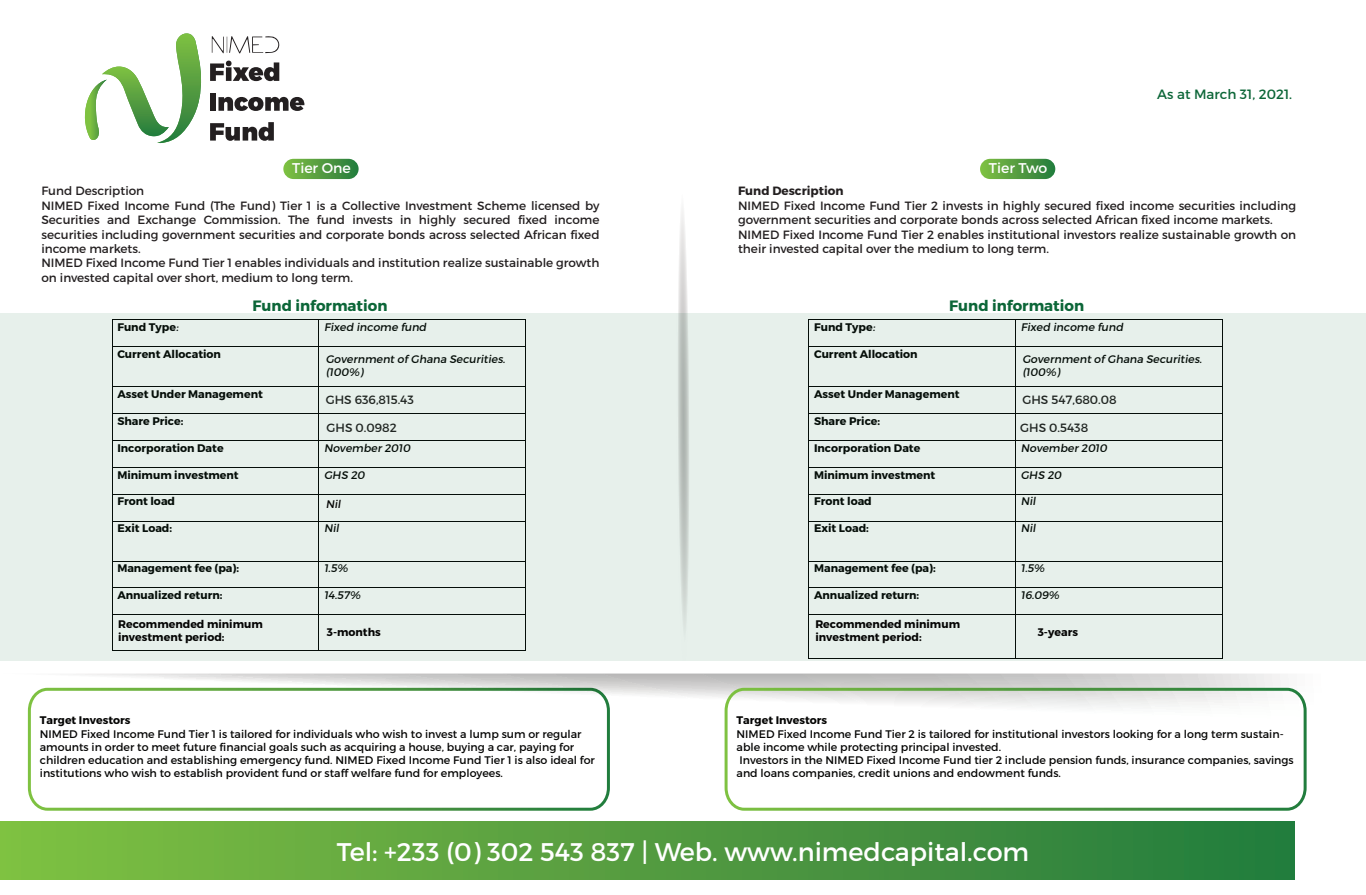
<style>
.page{position:relative;width:1366px;height:895px;background:#fff}
.page>*{position:absolute;margin:0;border:0;box-sizing:border-box;transform-origin:0 0}
.t1{font:25.5px "Trueno Rg";color:#fff}
.t2{font:15px "Trueno Bd";color:#0c6638}
.t3{font:14.1px "Trueno Rg";color:#fff}
.t4{font:13.5px "Trueno Rg";color:#0c6638}
.t5{font:12px/14.4px "Trueno Rg";color:#231f20}
.t6{font:12px "Trueno Bd";color:#231f20}
.t7{font:10.95px/13.2px "Trueno Rg";color:#050504}
.t8{font:10.95px/13.2px "Trueno Bd";color:#050504}
.t9{font:10.95px/13.2px "Trueno Rg It";color:#050504}
.s1{font-family:"Trueno Rg It"}
</style>
<div class="page">
<div style="left:0;top:821px;width:1294px;height:58px;background:linear-gradient(to right,#81bf42,#257a3e)"></div>
<svg style="left:84px;top:33px;width:117px;height:110px"></svg>
<svg style="left:212px;top:36px;width:68px;height:17px"></svg>
<svg style="left:210px;top:61px;width:69px;height:20px"></svg>
<div style="left:210px;top:93px;width:6px;height:18px;background:#231f20"></div>
<svg style="left:218px;top:97px;width:86px;height:14px"></svg>
<svg style="left:210px;top:122px;width:64px;height:19px"></svg>
<div style="left:283px;top:159px;width:75px;height:20px;background:linear-gradient(to right,#83c145,#277b3d);border-radius:10px"></div>
<svg style="left:27px;top:723px;width:583px;height:88px"></svg>
<svg style="left:27px;top:673px;width:1254px;height:50px"></svg>
<div style="left:979px;top:159px;width:76px;height:20px;background:linear-gradient(to right,#87c349,#267b3b);border-radius:10px"></div>
<svg style="left:723px;top:686px;width:584px;height:125px"></svg>
<div style="left:0;top:313px;width:1365px;height:348px;background:#e7f0eb"></div>
<svg style="left:678px;top:208px;width:11px;height:420px"></svg>
<p class="t3" style="left:292px;top:160px;width:60px">Tier One</p>
<p class="t5" style="left:41px;top:184px;width:559px">Fund Description<br>NIMED Fixed Income Fund (The Fund) Tier 1 is a Collective Investment Scheme licensed by Securities and Exchange Commission. The fund invests in highly secured fixed income securities including government securities and corporate bonds across selected African fixed income markets.<br>NIMED Fixed Income Fund Tier 1 enables individuals and institution realize sustainable growth on invested capital over short, medium to long term.</p>
<p class="t2" style="left:252px;top:296px;width:136px">Fund information</p>
<p class="t8" style="left:117px;top:320px;width:63px">Fund Type<span class="s1">:</span></p>
<p class="t9" style="left:324px;top:320px;width:104px">Fixed income fund</p>
<p class="t8" style="left:117px;top:347px;width:105px">Current Allocation</p>
<p class="t8" style="left:117px;top:387px;width:147px">Asset Under Management</p>
<p class="t8" style="left:117px;top:414px;width:68px">Share Price:</p>
<p class="t8" style="left:117px;top:441px;width:108px">Incorporation Date</p>
<p class="t9" style="left:324px;top:441px;width:88px">November 2010</p>
<p class="t8" style="left:117px;top:468px;width:123px">Minimum investment</p>
<p class="t9" style="left:324px;top:468px;width:42px">GHS 20</p>
<p class="t8" style="left:117px;top:495px;width:59px">Front load</p>
<p class="t8" style="left:117px;top:522px;width:56px">Exit Load:</p>
<p class="t9" style="left:324px;top:521px;width:17px">Nil</p>
<p class="t8" style="left:117px;top:562px;width:123px">Management fee (pa):</p>
<p class="t9" style="left:324px;top:561px;width:25px">1.5%</p>
<p class="t8" style="left:117px;top:589px;width:107px">Annualized return:</p>
<p class="t9" style="left:324px;top:588px;width:38px">14.57%</p>
<p class="t9" style="left:325px;top:352px;width:181px">Government of Ghana Securities. (100%)</p>
<p class="t5" style="left:325px;top:392px;width:90px">GHS 636,815.43</p>
<p class="t5" style="left:326px;top:420px;width:72px">GHS 0.0982</p>
<p class="t9" style="left:325px;top:497px;width:17px">Nil</p>
<p class="t3" style="left:988px;top:160px;width:60px">Tier Two</p>
<p class="t4" style="left:1156px;top:86px;width:136px">As at March 31, 2021.</p>
<p class="t6" style="left:738px;top:183px;width:107px">Fund Description</p>
<p class="t5" style="left:738px;top:198px;width:559px">NIMED Fixed Income Fund Tier 2 invests in highly secured fixed income securities including government securities and corporate bonds across selected African fixed income markets.<br>NIMED Fixed Income Fund Tier 2 enables institutional investors realize sustainable growth on their invested capital over the medium to long term.</p>
<p class="t2" style="left:949px;top:296px;width:136px">Fund information</p>
<p class="t8" style="left:813px;top:320px;width:63px">Fund Type<span class="s1">:</span></p>
<p class="t9" style="left:1020px;top:320px;width:104px">Fixed income fund</p>
<p class="t8" style="left:813px;top:347px;width:105px">Current Allocation</p>
<p class="t8" style="left:813px;top:387px;width:147px">Asset Under Management</p>
<p class="t8" style="left:813px;top:414px;width:68px">Share Price:</p>
<p class="t8" style="left:813px;top:441px;width:108px">Incorporation Date</p>
<p class="t9" style="left:1020px;top:441px;width:88px">November 2010</p>
<p class="t8" style="left:813px;top:468px;width:123px">Minimum investment</p>
<p class="t9" style="left:1020px;top:468px;width:42px">GHS 20</p>
<p class="t8" style="left:813px;top:495px;width:59px">Front load</p>
<p class="t9" style="left:1020px;top:495px;width:17px">Nil</p>
<p class="t8" style="left:813px;top:522px;width:56px">Exit Load:</p>
<p class="t9" style="left:1020px;top:521px;width:17px">Nil</p>
<p class="t8" style="left:813px;top:562px;width:123px">Management fee (pa):</p>
<p class="t9" style="left:1020px;top:561px;width:25px">1.5%</p>
<p class="t8" style="left:813px;top:589px;width:107px">Annualized return:</p>
<p class="t9" style="left:1020px;top:588px;width:40px">16.09%</p>
<p class="t9" style="left:1022px;top:352px;width:181px">Government of Ghana Securities. (100%)</p>
<p class="t5" style="left:1022px;top:392px;width:96px">GHS 547,680.08</p>
<p class="t5" style="left:1019px;top:420px;width:70px">GHS 0.5438</p>
<p class="t8" style="left:118px;top:618px;width:146px">Recommended minimum investment period:</p>
<p class="t8" style="left:327px;top:625px;width:55px">3-months</p>
<p class="t8" style="left:815px;top:618px;width:146px">Recommended minimum investment period:</p>
<p class="t8" style="left:1037px;top:625px;width:42px">3-years</p>
<p class="t8" style="left:40px;top:714px;width:92px">Target Investors</p>
<p class="t7" style="left:40px;top:727px;width:556px">NIMED Fixed Income Fund Tier 1 is tailored for individuals who wish to invest a lump sum or regular amounts in order to meet future financial goals such as acquiring a house, buying a car, paying for children education and establishing emergency fund. NIMED Fixed Income Fund Tier 1 is also ideal for institutions who wish to establish provident fund or staff welfare fund for employees.</p>
<p class="t8" style="left:736px;top:714px;width:92px">Target Investors</p>
<p class="t7" style="left:736px;top:727px;width:558px">NIMED Fixed Income Fund Tier 2 is tailored for institutional investors looking for a long term sustain&shy;able income while protecting principal invested.<br>Investors in the NIMED Fixed Income Fund tier 2 include pension funds, insurance companies, savings and loans companies, credit unions and endowment funds.</p>
<h1 class="t1" style="left:337px;top:836px;width:693px">Tel: +233 (0) 302 543 837 | Web. www.nimedcapital.com</h1>
</div>
